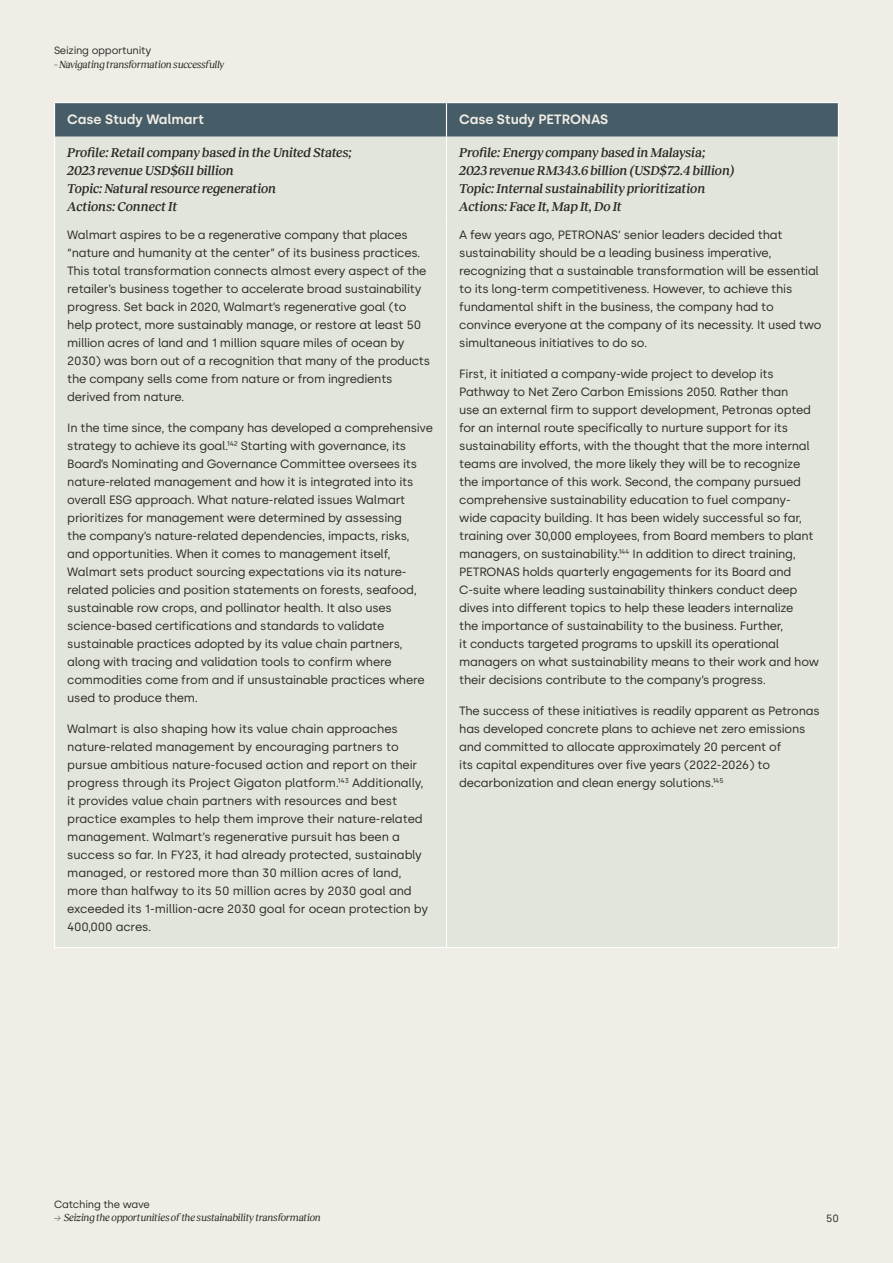
<style>
.page{position:relative;width:893px;height:1263px;background:#f0ede6}
.page>*{position:absolute;margin:0;border:0;box-sizing:border-box;transform-origin:0 0}
.Table_heading_2{font:italic 500 13.5px/18px "Reckless";letter-spacing:-.015em;color:#2a2825}
.Table_heading_1{font:600 13.5px "Silka";letter-spacing:-.01em;color:#f0ede6}
.Table_body{font:12px/18px "Silka";letter-spacing:-.02em;color:#2a2825}
.t1{font:italic 10.5px "Reckless";letter-spacing:-.025em;color:#2a2825}
.t2{font:10.5px "Silka";letter-spacing:-.02em;color:#2a2825}
</style>
<div class="page">
<div style="left:55px;top:103px;width:783px;height:34px;background:#465c66"></div>
<div style="left:55px;top:137px;width:783px;height:810px;background:#e1e5db"></div>
<hr style="left:54px;top:102px;width:392px;height:1px;background:#fff">
<hr style="left:54px;top:103px;width:1px;height:34px;background:#fff">
<hr style="left:446px;top:102px;width:393px;height:1px;background:#fff">
<hr style="left:446px;top:103px;width:1px;height:34px;background:#fff">
<hr style="left:838px;top:103px;width:1px;height:34px;background:#fff">
<hr style="left:54px;top:137px;width:1px;height:82px;background:#fff">
<hr style="left:446px;top:137px;width:1px;height:82px;background:#fff">
<hr style="left:838px;top:137px;width:1px;height:82px;background:#fff">
<hr style="left:54px;top:219px;width:1px;height:728px;background:#fff">
<hr style="left:446px;top:219px;width:1px;height:728px;background:#fff">
<hr style="left:838px;top:219px;width:1px;height:728px;background:#fff">
<hr style="left:54px;top:947px;width:392px;height:1px;background:#fff">
<hr style="left:446px;top:947px;width:393px;height:1px;background:#fff">
<p class="t2" style="left:54px;top:44px;width:99px">Seizing opportunity</p>
<p class="t1" style="left:54px;top:56px;width:172px">– Navigating transformation successfully</p>
<p class="Table_heading_1" style="left:67px;top:111px;width:138px">Case Study Walmart</p>
<p class="Table_heading_1" style="left:459px;top:111px;width:151px">Case Study PETRONAS</p>
<p class="Table_heading_2" style="left:67px;top:142px;width:286px">Profile: Retail company based in the United States;<br>2023 revenue USD$611 billion</p>
<p class="Table_heading_2" style="left:67px;top:178px;width:211px">Topic: Natural resource regeneration</p>
<p class="Table_heading_2" style="left:67px;top:196px;width:112px">Actions: Connect It</p>
<p class="Table_heading_2" style="left:459px;top:142px;width:277px">Profile: Energy company based in Malaysia;<br>2023 revenue RM343.6 billion (USD$72.4 billion)</p>
<p class="Table_heading_2" style="left:459px;top:178px;width:248px">Topic: Internal sustainability prioritization</p>
<p class="Table_heading_2" style="left:459px;top:196px;width:164px">Actions: Face It, Map It, Do It</p>
<p class="Table_body" style="left:67px;top:226px;width:364px">Walmart aspires to be a regenerative company that places “nature and humanity at the center” of its business practices.<br>This total transformation connects almost every aspect of the retailer’s business together to accelerate broad sustainability progress. Set back in 2020, Walmart’s regenerative goal (to help protect, more sustainably manage, or restore at least 50 million acres of land and 1 million square miles of ocean by 2030) was born out of a recognition that many of the products the company sells come from nature or from ingredients derived from nature.</p>
<p class="Table_body" style="left:67px;top:419px;width:367px">In the time since, the company has developed a comprehensive strategy to achieve its goal.<sup>142</sup> Starting with governance, its Board’s Nominating and Governance Committee oversees its nature-related management and how it is integrated into its overall ESG approach. What nature-related issues Walmart prioritizes for management were determined by assessing<br>the company’s nature-related dependencies, impacts, risks, and opportunities. When it comes to management itself, Walmart sets product sourcing expectations via its nature&shy;related policies and position statements on forests, seafood, sustainable row crops, and pollinator health. It also uses science-based certifications and standards to validate sustainable practices adopted by its value chain partners, along with tracing and validation tools to confirm where commodities come from and if unsustainable practices where used to produce them.</p>
<p class="Table_body" style="left:67px;top:719px;width:363px">Walmart is also shaping how its value chain approaches nature-related management by encouraging partners to pursue ambitious nature-focused action and report on their progress through its Project Gigaton platform.<sup>143</sup> Additionally, it provides value chain partners with resources and best practice examples to help them improve their nature-related management. Walmart’s regenerative pursuit has been a success so far. In FY23, it had already protected, sustainably managed, or restored more than 30 million acres of land, more than halfway to its 50 million acres by 2030 goal and exceeded its 1-million-acre 2030 goal for ocean protection by 400,000 acres.</p>
<p class="Table_body" style="left:459px;top:226px;width:364px">A few years ago, PETRONAS’ senior leaders decided that sustainability should be a leading business imperative, recognizing that a sustainable transformation will be essential to its long-term competitiveness. However, to achieve this fundamental shift in the business, the company had to convince everyone at the company of its necessity. It used two simultaneous initiatives to do so.</p>
<p class="Table_body" style="left:459px;top:365px;width:361px">First, it initiated a company-wide project to develop its Pathway to Net Zero Carbon Emissions 2050. Rather than<br>use an external firm to support development, Petronas opted for an internal route specifically to nurture support for its sustainability efforts, with the thought that the more internal teams are involved, the more likely they will be to recognize the importance of this work. Second, the company pursued comprehensive sustainability education to fuel company&shy;wide capacity building. It has been widely successful so far, training over 30,000 employees, from Board members to plant managers, on sustainability.<sup>144</sup> In addition to direct training, PETRONAS holds quarterly engagements for its Board and C-suite where leading sustainability thinkers conduct deep dives into different topics to help these leaders internalize<br>the importance of sustainability to the business. Further,<br>it conducts targeted programs to upskill its operational managers on what sustainability means to their work and how their decisions contribute to the company’s progress.</p>
<p class="Table_body" style="left:459px;top:701px;width:362px">The success of these initiatives is readily apparent as Petronas has developed concrete plans to achieve net zero emissions and committed to allocate approximately 20 percent of<br>its capital expenditures over five years (2022-2026) to decarbonization and clean energy solutions.<sup>145</sup></p>
<p class="t2" style="left:54px;top:1198px;width:97px">Catching the wave</p>
<p class="t1" style="left:54px;top:1210px;width:268px">→ Seizing the opportunities of the sustainability transformation</p>
<p class="t2" style="left:826px;top:1212px;width:14px">50</p>
</div>
